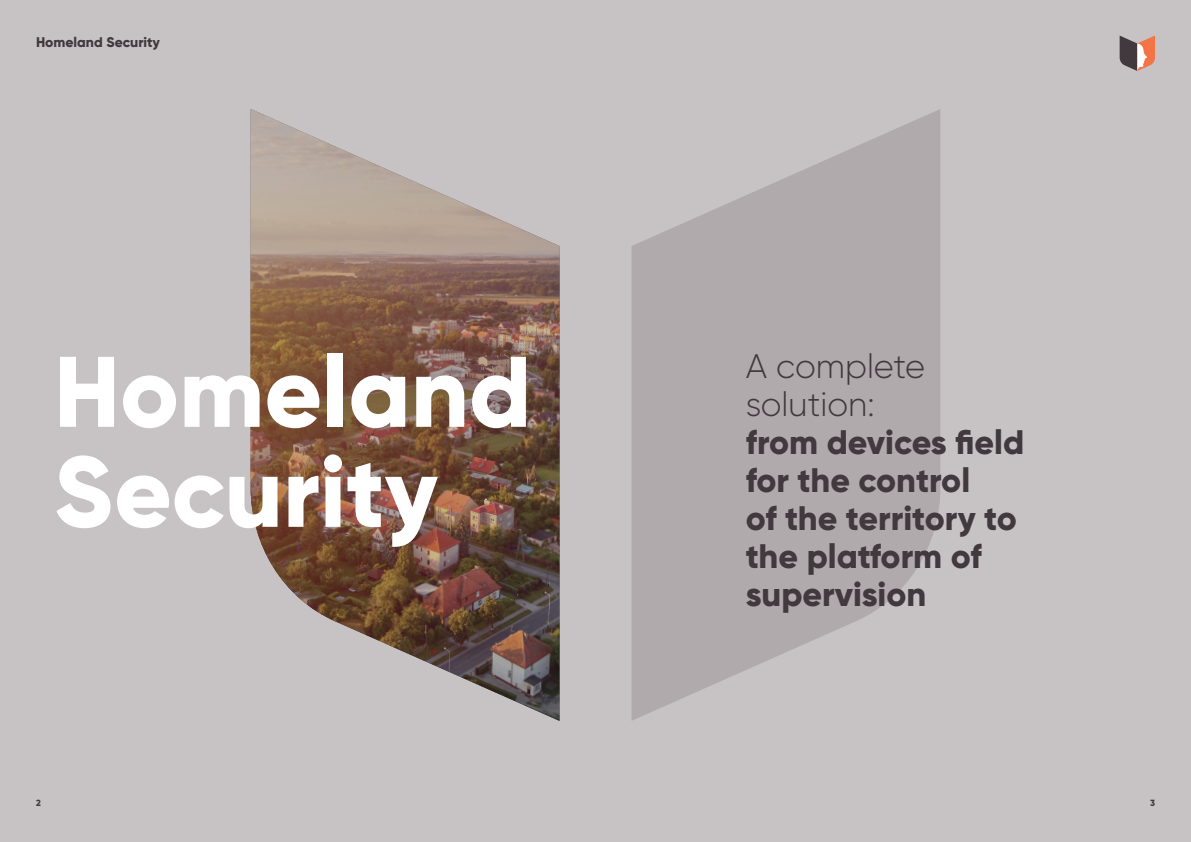
<style>
.page{position:relative;width:1191px;height:842px;background:#c7c2c4}
.page>*{position:absolute;margin:0;border:0;box-sizing:border-box;transform-origin:0 0}
.t1{font:800 100px "Gilroy";color:#fff}
.t2{font:800 34px/38px "Gilroy";color:#41393d}
.t3{font:300 34px "Gilroy";color:#41393d}
.t4{font:800 14px "Gilroy";color:#41393d}
.t5{font:800 9px "Gilroy";color:#41393d}
</style>
<div class="page">
<img style="left:251px;top:109px;width:308px;height:612px">
<svg style="left:1119px;top:36px;width:36px;height:35px"></svg>
<svg style="left:631px;top:109px;width:309px;height:612px;fill:#b1aaad"></svg>
<p class="t4" style="left:36px;top:33px;width:126px">Homeland Security</p>
<p class="t1" style="left:54px;top:329px;width:479px">Homeland</p>
<p class="t1" style="left:54px;top:429px;width:385px">Security</p>
<p class="t3" style="left:746px;top:345px;width:181px">A complete</p>
<p class="t3" style="left:746px;top:383px;width:130px">solution:</p>
<p class="t2" style="left:746px;top:422px;width:280px">from devices field</p>
<p class="t2" style="left:746px;top:460px;width:226px">for the control</p>
<p class="t2" style="left:746px;top:498px;width:272px">of the territory to</p>
<p class="t2" style="left:746px;top:536px;width:237px">the platform of supervision</p>
<p class="t5" style="left:36px;top:797px;width:6px">2</p>
<p class="t5" style="left:1150px;top:797px;width:6px">3</p>
</div>
